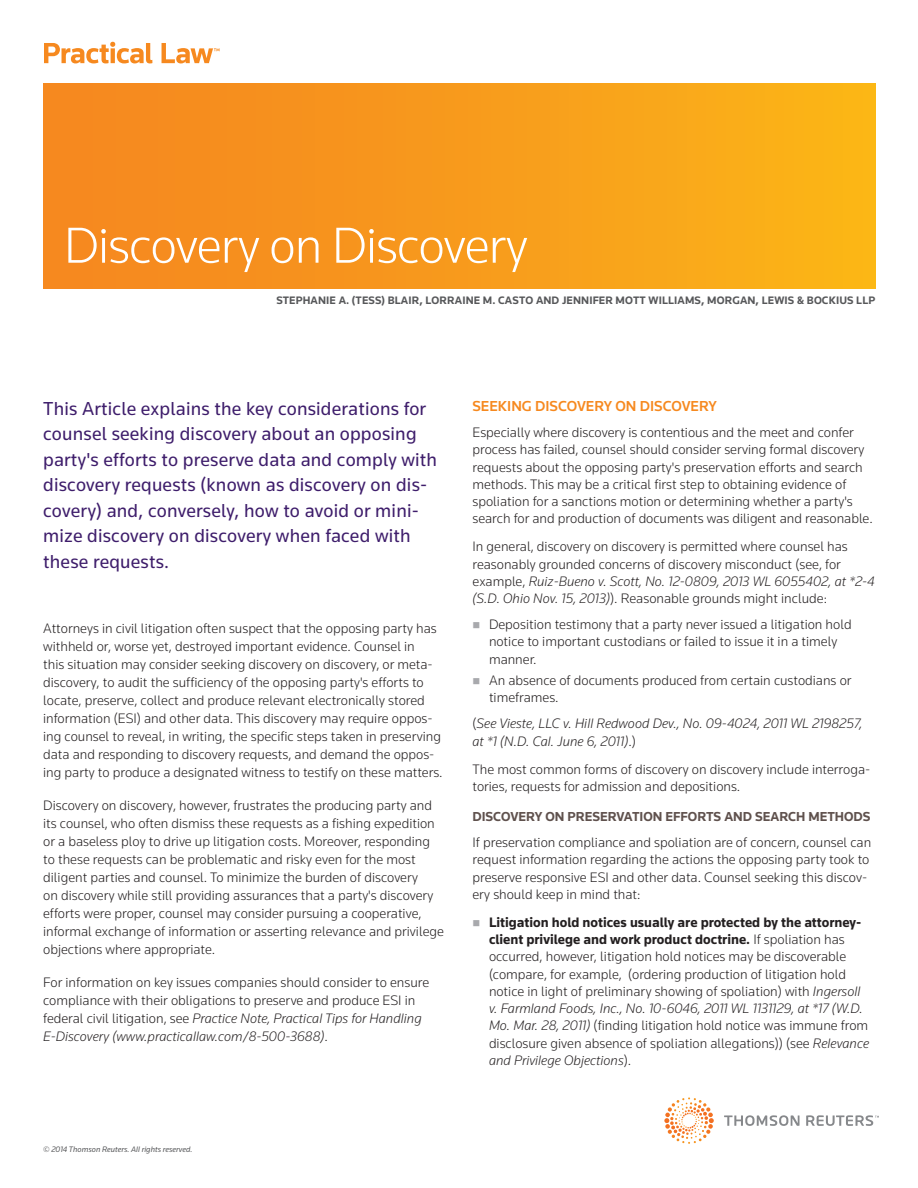
<style>
.page{position:relative;width:918px;height:1188px;background:#fff}
.page>*{position:absolute;margin:0;border:0;box-sizing:border-box;transform-origin:0 0}
._01_Document_Title{font:300 52.5px "Knowledge";letter-spacing:-.02em;color:#fff}
.t1{font:19.5px/25.5px "Knowledge";letter-spacing:.01em;color:#3e1d6b}
.t2{font:500 15px "Knowledge";color:#f6891f}
.t3{font:300 14.25px/17.2px "Knowledge";color:#231f20}
.t4{font:italic 300 14.25px/17.2px "Knowledge";color:#231f20}
.t5{font:700 13.5px "Knowledge";color:#5f514d}
._02_Document_subtitl{font:700 11.25px "Knowledge";letter-spacing:.01em;color:#57585a}
.t6{font:italic 8.25px "Knowledge";color:#57585a}
.s1{font-style:italic}
.s2{font-style:normal}
.s3{font-weight:700}
</style>
<div class="page">
<div style="left:44px;top:83px;width:831px;height:205px;background:linear-gradient(to right,#f58420,#fbb417)"></div>
<svg style="left:44px;top:42px;width:175px;height:21px"></svg>
<svg style="left:724px;top:1115px;width:155px;height:11px"></svg>
<svg style="left:664px;top:1097px;width:50px;height:44px"></svg>
<p class="_01_Document_Title" style="left:64px;top:213px;width:465px">Discovery on Discovery</p>
<p class="_02_Document_subtitl" style="left:276px;top:293px;width:600px">STEPHANIE A. (TESS) BLAIR, LORRAINE M. CASTO AND JENNIFER MOTT WILLIAMS, MORGAN, LEWIS &amp; BOCKIUS LLP</p>
<p class="t1" style="left:43px;top:395px;width:395px">This Article explains the key considerations for counsel seeking discovery about an opposing party's efforts to preserve data and comply with discovery requests (known as discovery on dis&shy;covery) and, conversely, how to avoid or mini&shy;mize discovery on discovery when faced with these requests.</p>
<p class="t3" style="left:43px;top:619px;width:401px;line-height:18px">Attorneys in civil litigation often suspect that the opposing party has withheld or, worse yet, destroyed important evidence. Counsel in<br>this situation may consider seeking discovery on discovery, or meta&shy;discovery, to audit the sufficiency of the opposing party's efforts to locate, preserve, collect and produce relevant electronically stored information (ESI) and other data. This discovery may require oppos&shy;ing counsel to reveal, in writing, the specific steps taken in preserving data and responding to discovery requests, and demand the oppos&shy;ing party to produce a designated witness to testify on these matters.</p>
<p class="t3" style="left:43px;top:796px;width:402px;line-height:18px">Discovery on discovery, however, frustrates the producing party and its counsel, who often dismiss these requests as a fishing expedition or a baseless ploy to drive up litigation costs. Moreover, responding to these requests can be problematic and risky even for the most diligent parties and counsel. To minimize the burden of discovery<br>on discovery while still providing assurances that a party's discovery efforts were proper, counsel may consider pursuing a cooperative, informal exchange of information or asserting relevance and privilege objections where appropriate.</p>
<p class="t3" style="left:43px;top:973px;width:388px;line-height:18px">For information on key issues companies should consider to ensure compliance with their obligations to preserve and produce ESI in federal civil litigation, see <span class="s1">Practice Note, Practical Tips for Handling E-Discovery (www.practicallaw.com/8-500-3688)</span>.</p>
<p class="t2" style="left:472px;top:397px;width:246px">SEEKING DISCOVERY ON DISCOVERY</p>
<p class="t3" style="left:472px;top:424px;width:402px">Especially where discovery is contentious and the meet and confer process has failed, counsel should consider serving formal discovery requests about the opposing party's preservation efforts and search methods. This may be a critical first step to obtaining evidence of spoliation for a sanctions motion or determining whether a party's search for and production of documents was diligent and reasonable.</p>
<p class="t3" style="left:472px;top:538px;width:404px">In general, discovery on discovery is permitted where counsel has reasonably grounded concerns of discovery misconduct (see, for example, <span class="s1">Ruiz-Bueno v. Scott, No. 12-0809, 2013 WL 6055402, at *2-4 (S.D. Ohio Nov. 15, 2013)</span>). Reasonable grounds might include:</p>
<p class="t3" style="left:489px;top:615px;width:364px">Deposition testimony that a party never issued a litigation hold notice to important custodians or failed to issue it in a timely manner.</p>
<p class="t3" style="left:489px;top:672px;width:364px">An absence of documents produced from certain custodians or timeframes.</p>
<p class="t4" style="left:472px;top:715px;width:392px"><span class="s2">(</span>See Vieste, LLC v. Hill Redwood Dev., No. 09-4024, 2011 WL 2198257, at *1 (N.D. Cal. June 6, 2011)<span class="s2">.)</span></p>
<p class="t3" style="left:472px;top:760px;width:399px">The most common forms of discovery on discovery include interroga&shy;tories, requests for admission and depositions.</p>
<p class="t5" style="left:472px;top:808px;width:400px">DISCOVERY ON PRESERVATION EFFORTS AND SEARCH METHODS</p>
<p class="t3" style="left:472px;top:833px;width:400px">If preservation compliance and spoliation are of concern, counsel can request information regarding the actions the opposing party took to preserve responsive ESI and other data. Counsel seeking this discov&shy;ery should keep in mind that:</p>
<p class="t3" style="left:489px;top:913px;width:382px"><span class="s3">Litigation hold notices usually are protected by the attorney&shy;client privilege and work product doctrine.</span> If spoliation has occurred, however, litigation hold notices may be discoverable (compare, for example, (ordering production of litigation hold notice in light of preliminary showing of spoliation) with <span class="s1">Ingersoll v. Farmland Foods, Inc., No. 10-6046, 2011 WL 1131129, at *17 (W.D.<br>Mo. Mar. 28, 2011)</span> (finding litigation hold notice was immune from disclosure given absence of spoliation allegations)) (see <span class="s1">Relevance and Privilege Objections</span>).</p>
<p class="t6" style="left:43px;top:1144px;width:151px">© 2014 Thomson Reuters. All rights reserved.</p>
</div>
